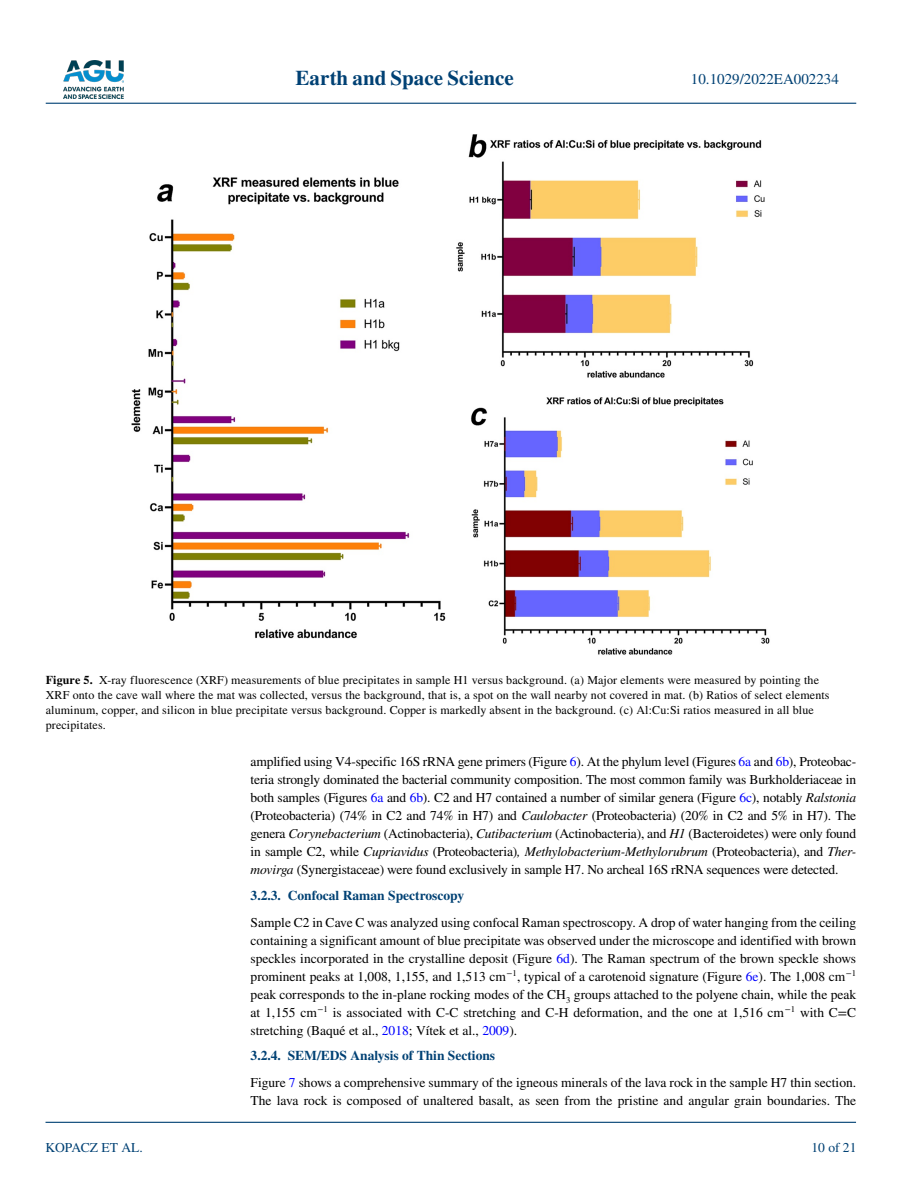
<style>
.page{position:relative;width:902px;height:1183px;background:#fff}
.page>*{position:absolute;margin:0;border:0;box-sizing:border-box;transform-origin:0 0}
.t1{font:700 21px "STIX";color:#004174}
.t2{font:15px "STIX";color:#004174}
.t3{font:13.5px/18px "STIX";color:#000;text-align:justify}
.t4{font:700 13.5px "STIX";color:#004174}
.t5{font:13.5px "STIX";color:#004174}
.t6{font:12px/15px "STIX";letter-spacing:.01em;color:#000}
.s1{font-weight:700}
.s2{color:#00f}
.s3{font-style:italic}
.s4{font-weight:700;color:#004174}
</style>
<div class="page">
<img style="left:63px;top:60px;width:60px;height:39px">
<hr style="left:46px;top:103px;width:810px;height:1px;background:#004174">
<hr style="left:45px;top:1121px;width:810px;height:1px;background:#004174">
<img style="left:131px;top:134px;width:639px;height:521px">
<h1 class="t1" style="left:295px;top:66px;width:220px">Earth and Space Science</h1>
<p class="t2" style="left:691px;top:69px;width:149px">10.1029/2022EA002234</p>
<p class="t6" style="left:46px;top:673px;width:785px"><span class="s1">Figure 5.</span> X-ray fluorescence (XRF) measurements of blue precipitates in sample H1 versus background. (a) Major elements were measured by pointing the XRF onto the cave wall where the mat was collected, versus the background, that is, a spot on the wall nearby not covered in mat. (b) Ratios of select elements aluminum, copper, and silicon in blue precipitate versus background. Copper is markedly absent in the background. (c) Al:Cu:Si ratios measured in all blue precipitates.</p>
<p class="t5" style="left:45px;top:1138px;width:99px">KOPACZ ET AL.</p>
<p class="t3" style="left:250px;top:753px;width:607px">amplified using V4-specific 16S rRNA gene primers (Figure <span class="s2">6</span>). At the phylum level (Figures <span class="s2">6a</span> and <span class="s2">6b</span>), Proteobac&shy;teria strongly dominated the bacterial community composition. The most common family was Burkholderiaceae in both samples (Figures <span class="s2">6a</span> and <span class="s2">6b</span>). C2 and H7 contained a number of similar genera (Figure <span class="s2">6c</span>), notably <span class="s3">Ralstonia </span>(Proteobacteria) (74% in C2 and 74% in H7) and <span class="s3">Caulobacter</span> (Proteobacteria) (20% in C2 and 5% in H7). The genera <span class="s3">Corynebacterium</span> (Actinobacteria), <span class="s3">Cutibacterium</span> (Actinobacteria), and <span class="s3">H1</span> (Bacteroidetes) were only found in sample C2, while <span class="s3">Cupriavidus</span> (Proteobacteria)<span class="s3">, Methylobacterium-Methylorubrum</span> (Proteobacteria), and <span class="s3">Ther&shy;movirga</span> (Synergistaceae) were found exclusively in sample H7. No archeal 16S rRNA sequences were detected.</p>
<p class="t4" style="left:250px;top:886px;width:215px">3.2.3. Confocal Raman Spectroscopy</p>
<p class="t3" style="left:250px;top:913px;width:607px">Sample C2 in Cave C was analyzed using confocal Raman spectroscopy. A drop of water hanging from the ceiling containing a significant amount of blue precipitate was observed under the microscope and identified with brown speckles incorporated in the crystalline deposit (Figure <span class="s2">6d</span>). The Raman spectrum of the brown speckle shows prominent peaks at 1,008, 1,155, and 1,513 cm<sup>−1</sup>, typical of a carotenoid signature (Figure <span class="s2">6e</span>). The 1,008 cm<sup>−1 </sup>peak corresponds to the in-plane rocking modes of the CH<sub>3</sub> groups attached to the polyene chain, while the peak at 1,155 cm<sup>−1</sup> is associated with C-C stretching and C-H deformation, and the one at 1,516 cm<sup>−1</sup> with C=C stretching (Baqué et al., <span class="s2">2018</span>; Vítek et al., <span class="s2">2009</span>).</p>
<p class="t3" style="left:250px;top:1042px;width:607px;line-height:27px"><span class="s4">3.2.4. SEM/EDS Analysis of Thin Sections<br></span>Figure <span class="s2">7</span> shows a comprehensive summary of the igneous minerals of the lava rock in the sample H7 thin section.</p>
<p class="t3" style="left:250px;top:1092px;width:607px">The lava rock is composed of unaltered basalt, as seen from the pristine and angular grain boundaries. The</p>
<p class="t5" style="left:811px;top:1138px;width:46px">10 of 21</p>
</div>
